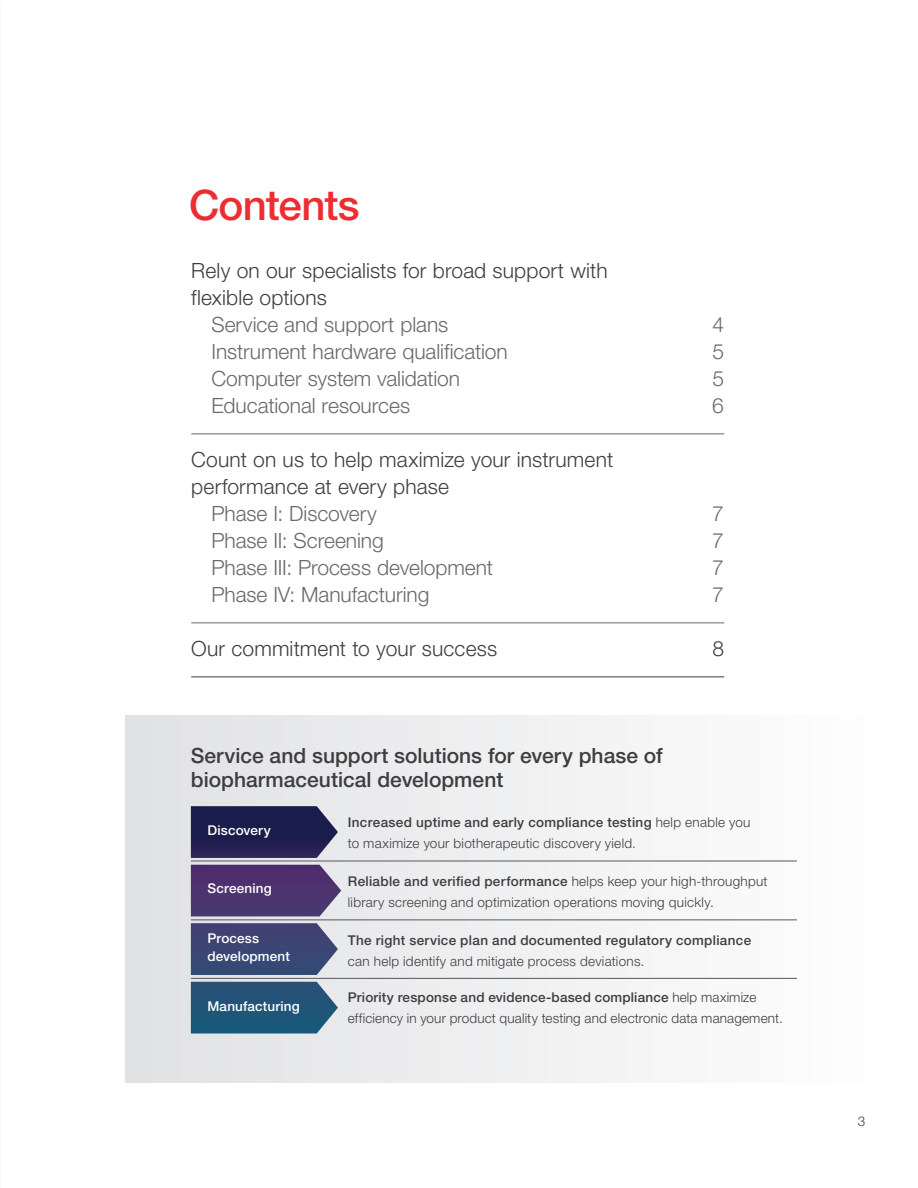
<style>
.page{position:relative;width:918px;height:1188px;background:#fff}
.page>*{position:absolute;margin:0;border:0;box-sizing:border-box;transform-origin:0 0}
.Headline{font:500 42px "Helvetica Neue LTW1 G";letter-spacing:-.02em;color:#ee2d33}
.Level_2_Subsection{font:300 21px "Helvetica Neue LTW1 G";letter-spacing:-.005em;color:#69696c}
.Level_1_w_Subsection{font:300 21px/27px "Helvetica Neue LTW1 G";letter-spacing:.01em;color:#3e3e3f}
.Secondary_Header{font:500 21px/24px "Helvetica Neue LTW1 G";color:#3e3e3f}
.Level_2_Subsection_LAST_LINE{font:300 21px "Helvetica Neue LTW1 G";letter-spacing:-.005em;color:#69696c}
.Level_1_Single_Line{font:300 21px "Helvetica Neue LTW1 G";letter-spacing:.01em;color:#3e3e3f}
.Body__Copy__No_Baseline{font:300 13.5px/21px "Helvetica Neue LTW1 G";letter-spacing:.015em;color:#3e3e3f}
.Body__Copy__No_Baseline-2{font:500 13.5px/21px "Helvetica Neue LTW1 G";letter-spacing:.025em;color:#3e3e3f}
.Secondary_Header-2{font:500 13.5px/18px "Helvetica Neue LTW1 G";letter-spacing:.015em;color:#fff}
.s1{font-weight:500}
.s2{font-weight:300}
</style>
<div class="page">
<hr style="left:191px;top:433px;width:533px;height:1px;background:#69696c">
<hr style="left:191px;top:622px;width:533px;height:1px;background:#69696c">
<hr style="left:191px;top:676px;width:533px;height:1px;background:#3e3e3f">
<div style="left:125px;top:716px;width:738px;height:367px;background:linear-gradient(to right,#dfe0e2,#fdfdfd)"></div>
<svg style="left:191px;top:806px;width:147px;height:52px;background:#2e2d5a"></svg>
<svg style="left:191px;top:865px;width:150px;height:51px;background:#563f76"></svg>
<svg style="left:191px;top:923px;width:147px;height:52px;background:#48517c"></svg>
<svg style="left:191px;top:982px;width:147px;height:52px;background:#306081"></svg>
<hr style="left:191px;top:861px;width:606px;height:1px;background:#57585a">
<hr style="left:191px;top:920px;width:606px;height:1px;background:#57585a">
<hr style="left:191px;top:978px;width:606px;height:1px;background:#57585a">
<p class="Headline" style="left:189px;top:180px;width:172px">Contents</p>
<p class="Level_1_w_Subsection" style="left:191px;top:257px;width:418px">Rely on our specialists for broad support with flexible options</p>
<p class="Level_2_Subsection" style="left:212px;top:312px;width:238px">Service and support plans</p>
<p class="Level_2_Subsection" style="left:713px;top:312px;width:13px">4</p>
<p class="Level_2_Subsection" style="left:212px;top:339px;width:298px">Instrument hardware qualification</p>
<p class="Level_2_Subsection" style="left:713px;top:339px;width:13px">5</p>
<p class="Level_2_Subsection" style="left:212px;top:366px;width:250px">Computer system validation</p>
<p class="Level_2_Subsection" style="left:713px;top:366px;width:13px">5</p>
<p class="Level_2_Subsection_LAST_LINE" style="left:212px;top:393px;width:200px">Educational resources</p>
<p class="Level_2_Subsection_LAST_LINE" style="left:712px;top:393px;width:13px">6</p>
<p class="Level_1_w_Subsection" style="left:191px;top:446px;width:423px">Count on us to help maximize your instrument performance at every phase</p>
<p class="Level_2_Subsection" style="left:212px;top:501px;width:167px">Phase I: Discovery</p>
<p class="Level_2_Subsection" style="left:712px;top:501px;width:13px">7</p>
<p class="Level_2_Subsection" style="left:212px;top:528px;width:174px">Phase II: Screening</p>
<p class="Level_2_Subsection" style="left:712px;top:528px;width:13px">7</p>
<p class="Level_2_Subsection" style="left:212px;top:555px;width:283px">Phase III: Process development</p>
<p class="Level_2_Subsection" style="left:712px;top:555px;width:13px">7</p>
<p class="Level_2_Subsection_LAST_LINE" style="left:212px;top:582px;width:219px">Phase IV: Manufacturing</p>
<p class="Level_2_Subsection_LAST_LINE" style="left:712px;top:582px;width:13px">7</p>
<p class="Level_1_Single_Line" style="left:191px;top:636px;width:308px">Our commitment to your success</p>
<p class="Level_1_Single_Line" style="left:713px;top:636px;width:13px">8</p>
<p class="Secondary_Header" style="left:191px;top:743px;width:473px">Service and support solutions for every phase of biopharmaceutical development</p>
<p class="Secondary_Header-2" style="left:207px;top:821px;width:65px">Discovery</p>
<p class="Secondary_Header-2" style="left:207px;top:880px;width:66px">Screening</p>
<p class="Secondary_Header-2" style="left:207px;top:929px;width:84px">Process development</p>
<p class="Secondary_Header-2" style="left:207px;top:997px;width:94px">Manufacturing</p>
<p class="Body__Copy__No_Baseline" style="left:348px;top:812px;width:404px"><span class="s1">Increased uptime and early compliance testing</span> help enable you to maximize your biotherapeutic discovery yield.</p>
<p class="Body__Copy__No_Baseline" style="left:348px;top:870px;width:421px"><span class="s1">Reliable and verified performance</span> helps keep your high-throughput library screening and optimization operations moving quickly.</p>
<p class="Body__Copy__No_Baseline-2" style="left:348px;top:930px;width:405px">The right service plan and documented regulatory compliance <span class="s2">can help identify and mitigate process deviations.</span></p>
<p class="Body__Copy__No_Baseline" style="left:348px;top:987px;width:436px"><span class="s1">Priority response and evidence-based compliance</span> help maximize efficiency in your product quality testing and electronic data management.</p>
<p class="Body__Copy__No_Baseline" style="left:858px;top:1110px;width:9px">3</p>
</div>
